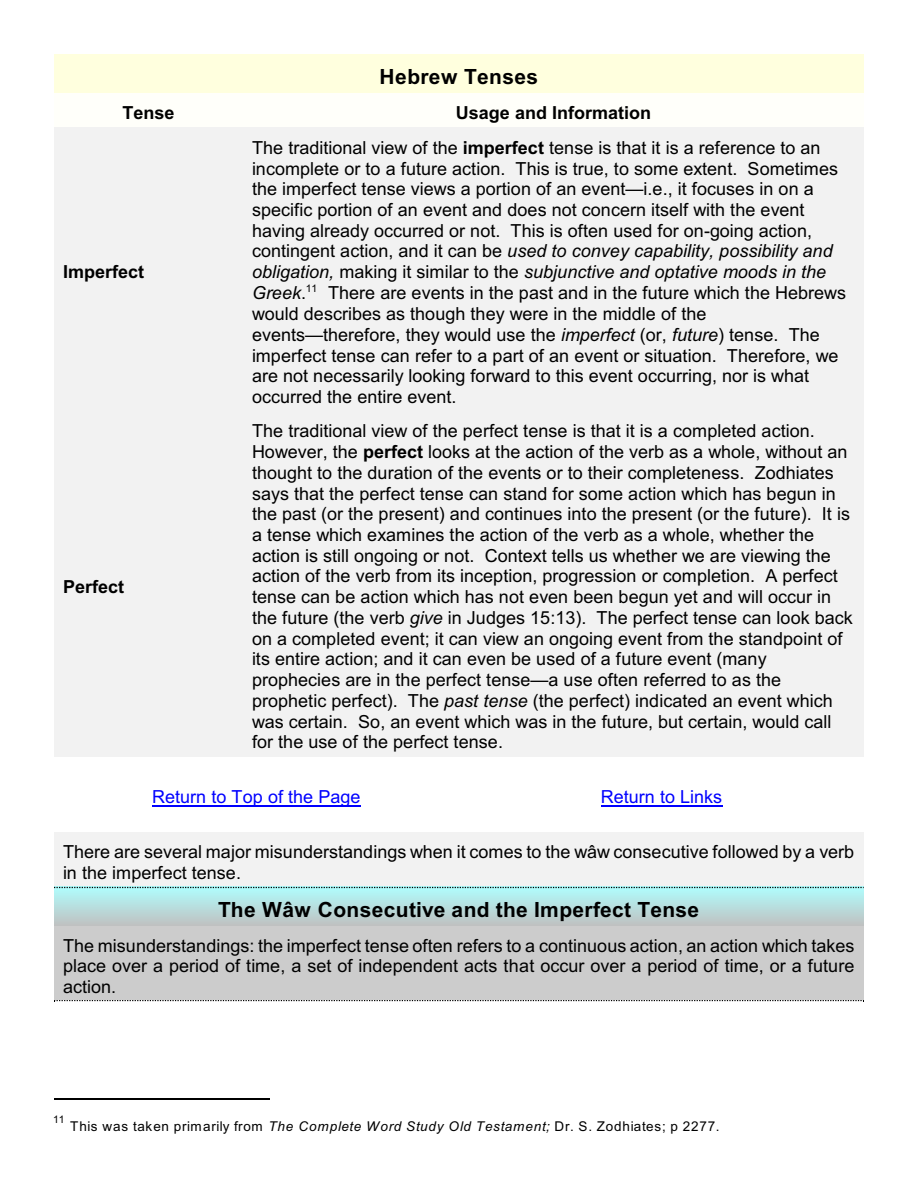
<style>
.page{position:relative;width:918px;height:1188px;background:#fff}
.page>*{position:absolute;margin:0;border:0;box-sizing:border-box;transform-origin:0 0}
.t1{font:700 21px "Arial";letter-spacing:.015em;color:#000}
.t2{font:18px/20.7px "Arial";color:#000}
.t3{font:700 18px "Arial";color:#000}
.t4{font:18px "Arial";color:#00f}
.t5{font:13.5px "Arial";letter-spacing:.055em;color:#000}
.t6{font:10.5px "Arial";color:#000}
.s1{font-weight:700}
.s2{font-style:italic}
</style>
<div class="page">
<div style="left:54px;top:54px;width:810px;height:39px;background:#ffffde"></div>
<div style="left:54px;top:93px;width:189px;height:34px;background:#fffffa"></div>
<div style="left:243px;top:93px;width:621px;height:34px;background:#fffffa"></div>
<div style="left:54px;top:128px;width:189px;height:283px;background:#f2f2f2"></div>
<div style="left:243px;top:128px;width:621px;height:283px;background:#f2f2f2"></div>
<div style="left:54px;top:411px;width:189px;height:346px;background:#f2f2f2"></div>
<div style="left:243px;top:411px;width:621px;height:346px;background:#f2f2f2"></div>
<div style="left:54px;top:832px;width:810px;height:55px;background:#f2f2f2"></div>
<img style="left:54px;top:888px;width:810px;height:38px">
<svg style="left:54px;top:887px;width:810px;height:1px"></svg>
<svg style="left:54px;top:1000px;width:810px;height:1px"></svg>
<div style="left:54px;top:926px;width:810px;height:74px;background:#ccc"></div>
<hr style="left:152px;top:806px;width:209px;height:1px;background:#00f">
<hr style="left:601px;top:806px;width:121px;height:1px;background:#00f">
<hr style="left:54px;top:1098px;width:216px;height:1px;background:#000">
<p class="t1" style="left:380px;top:69px;width:160px">Hebrew Tenses</p>
<p class="t3" style="left:122px;top:106px;width:54px">Tense</p>
<p class="t3" style="left:456px;top:106px;width:197px">Usage and Information</p>
<p class="t3" style="left:63px;top:265px;width:83px">Imperfect</p>
<p class="t2" style="left:252px;top:139px;width:596px">The traditional view of the <span class="s1">imperfect</span> tense is that it is a reference to an incomplete or to a future action. This is true, to some extent. Sometimes the imperfect tense views a portion of an event—i.e., it focuses in on a specific portion of an event and does not concern itself with the event having already occurred or not. This is often used for on-going action, contingent action, and it can be <span class="s2">used to convey capability, possibility and obligation,</span> making it similar to the <span class="s2">subjunctive and optative moods in the Greek</span>. There are events in the past and in the future which the Hebrews</p>
<p class="t6" style="left:306px;top:284px;width:13px">11</p>
<p class="t2" style="left:252px;top:305px;width:588px">would describes as though they were in the middle of the events—therefore, they would use the <span class="s2">imperfect</span> (or, <span class="s2">future</span>) tense. The imperfect tense can refer to a part of an event or situation. Therefore, we are not necessarily looking forward to this event occurring, nor is what occurred the entire event.</p>
<p class="t2" style="left:252px;top:422px;width:602px">The traditional view of the perfect tense is that it is a completed action.<br>However, the <span class="s1">perfect</span> looks at the action of the verb as a whole, without an thought to the duration of the events or to their completeness. Zodhiates says that the perfect tense can stand for some action which has begun in the past (or the present) and continues into the present (or the future). It is a tense which examines the action of the verb as a whole, whether the action is still ongoing or not. Context tells us whether we are viewing the action of the verb from its inception, progression or completion. A perfect tense can be action which has not even been begun yet and will occur in the future (the verb <span class="s2">give</span> in Judges 15:13). The perfect tense can look back on a completed event; it can view an ongoing event from the standpoint of its entire action; and it can even be used of a future event (many prophecies are in the perfect tense—a use often referred to as the prophetic perfect). The <span class="s2">past tense</span> (the perfect) indicated an event which was certain. So, an event which was in the future, but certain, would call for the use of the perfect tense.</p>
<p class="t4" style="left:152px;top:790px;width:210px">Return to Top of the Page</p>
<p class="t4" style="left:601px;top:790px;width:123px">Return to Links</p>
<p class="t2" style="left:63px;top:843px;width:793px">There are several major misunderstandings when it comes to the wâw consecutive followed by a verb in the imperfect tense.</p>
<p class="t1" style="left:218px;top:901px;width:483px">The Wâw Consecutive and the Imperfect Tense</p>
<p class="t2" style="left:63px;top:937px;width:793px;text-align:justify">The misunderstandings: the imperfect tense often refers to a continuous action, an action which takes place over a period of time, a set of independent acts that occur over a period of time, or a future action.</p>
<p class="t3" style="left:63px;top:580px;width:63px">Perfect</p>
<p class="t6" style="left:53px;top:1115px;width:13px">11</p>
<p class="t5" style="left:70px;top:1121px;width:651px">This was taken primarily from <span class="s2">The Complete Word Study Old Testament;</span> Dr. S. Zodhiates; p 2277.</p>
</div>
